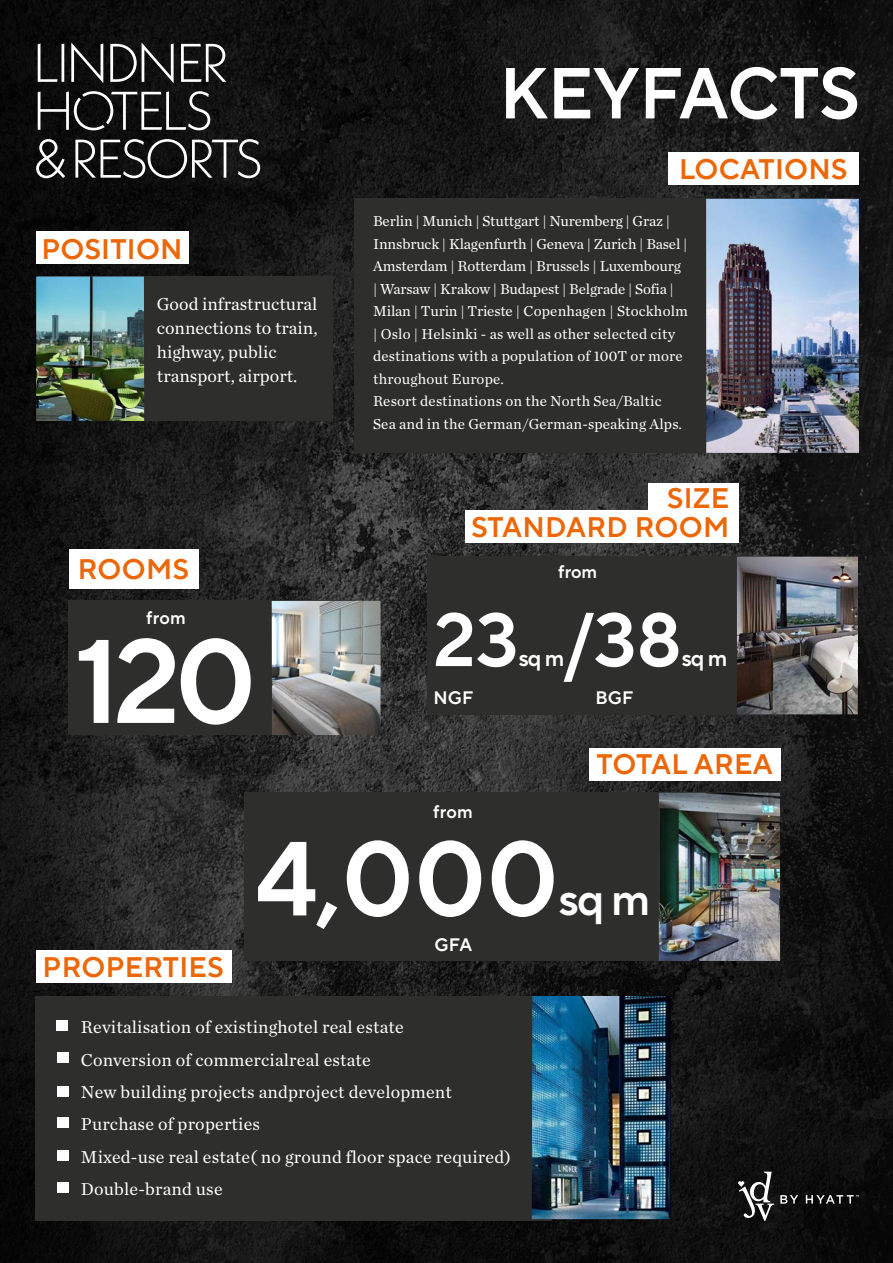
<style>
.page{position:relative;width:893px;height:1263px;background:#fff}
.page>*{position:absolute;margin:0;border:0;box-sizing:border-box;transform-origin:0 0}
.t1{font:600 118.5px "TT Norms Pro";color:#fff}
.t2{font:600 105px "TT Norms Pro";color:#fff}
.t3{font:600 75px "TT Norms Pro";color:#fff}
.t4{font:600 72px "TT Norms Pro";color:#fff}
.t5{font:600 45px "TT Norms Pro";color:#fff}
.t6{font:600 28.2px/28.5px "TT Norms Pro";letter-spacing:.01em;color:#ec6708;text-align:right}
.t7{font:600 22.5px "TT Norms Pro";color:#fff}
.t8{font:18px/24px "Chronicle Text G1";letter-spacing:.01em;color:#fff}
.t9{font:600 18px "TT Norms Pro";color:#fff}
.t10{font:15px/22.5px "Chronicle Text G1";letter-spacing:.01em;color:#fff}
</style>
<div class="page">
<img style="left:0;top:0;width:893px;height:1263px">
<div style="left:37px;top:277px;width:296px;height:144px;background:#2e2e2d"></div>
<div style="left:668px;top:152px;width:191px;height:33px;background:#fff"></div>
<div style="left:355px;top:199px;width:475px;height:254px;background:#2e2e2d"></div>
<div style="left:35px;top:996px;width:517px;height:224px;background:#2e2e2d"></div>
<div style="left:465px;top:510px;width:274px;height:33px;background:#fff"></div>
<div style="left:648px;top:483px;width:91px;height:28px;background:#fff"></div>
<div style="left:427px;top:557px;width:354px;height:158px;background:#2e2e2d"></div>
<div style="left:69px;top:549px;width:129px;height:39px;background:#fff"></div>
<div style="left:69px;top:601px;width:282px;height:134px;background:#2e2e2d"></div>
<div style="left:244px;top:793px;width:523px;height:168px;background:#2e2e2d"></div>
<div style="left:57px;top:1020px;width:11px;height:11px;background:#fff"></div>
<div style="left:57px;top:1053px;width:12px;height:10px;background:#fff"></div>
<div style="left:57px;top:1086px;width:12px;height:11px;background:#fff"></div>
<div style="left:57px;top:1117px;width:12px;height:10px;background:#fff"></div>
<div style="left:57px;top:1150px;width:12px;height:11px;background:#fff"></div>
<div style="left:57px;top:1182px;width:12px;height:11px;background:#fff"></div>
<div style="left:36px;top:231px;width:153px;height:32px;background:#fff"></div>
<div style="left:589px;top:748px;width:192px;height:33px;background:#fff"></div>
<div style="left:36px;top:950px;width:195px;height:33px;background:#fff"></div>
<svg style="left:36px;top:43px;width:224px;height:135px;background:#2f2f2f"></svg>
<svg style="left:738px;top:1171px;width:36px;height:50px"></svg>
<svg style="left:780px;top:1195px;width:18px;height:8px"></svg>
<svg style="left:806px;top:1195px;width:53px;height:8px"></svg>
<img style="left:36px;top:277px;width:108px;height:144px">
<img style="left:706px;top:199px;width:153px;height:254px">
<img style="left:737px;top:557px;width:121px;height:157px">
<img style="left:659px;top:793px;width:121px;height:168px">
<img style="left:532px;top:996px;width:139px;height:223px">
<img style="left:272px;top:601px;width:109px;height:134px">
<p class="t6" style="left:41px;top:232px;width:143px">POSITION</p>
<p class="t8" style="left:157px;top:291px;width:162px">Good infrastructural connections to train, highway, public transport, airport.</p>
<p class="t6" style="left:78px;top:553px;width:113px">ROOMS</p>
<p class="t9" style="left:146px;top:604px;width:41px">from</p>
<p class="t1" style="left:75px;top:594px;width:183px">120</p>
<p class="t4" style="left:499px;top:40px;width:362px">KEYFACTS</p>
<p class="t6" style="left:679px;top:153px;width:170px">LOCATIONS</p>
<p class="t10" style="left:373px;top:209px;width:316px">Berlin | Munich | Stuttgart | Nuremberg | Graz | Innsbruck | Klagenfurth | Geneva | Zurich | Basel | Amsterdam | Rotterdam | Brussels | Luxembourg | Warsaw | Krakow | Budapest | Belgrade | Sofia | Milan | Turin | Trieste | Copenhagen | Stockholm | Oslo | Helsinki - as well as other selected city destinations with a population of 100T or more throughout Europe.<br>Resort destinations on the North Sea/Baltic<br>Sea and in the German/German-speaking Alps.</p>
<p class="t6" style="left:471px;top:482px;width:259px">SIZE<br>STANDARD ROOM</p>
<p class="t9" style="left:558px;top:559px;width:41px">from</p>
<p class="t3" style="left:434px;top:585px;width:87px">23</p>
<p class="t3" style="left:564px;top:585px;width:120px">/38</p>
<p class="t7" style="left:519px;top:642px;width:47px">sq m</p>
<p class="t7" style="left:682px;top:642px;width:47px">sq m</p>
<p class="t9" style="left:434px;top:685px;width:42px">NGF</p>
<p class="t9" style="left:596px;top:685px;width:40px">BGF</p>
<p class="t6" style="left:597px;top:748px;width:178px">TOTAL AREA</p>
<p class="t9" style="left:433px;top:798px;width:41px">from</p>
<p class="t2" style="left:255px;top:801px;width:305px">4,000</p>
<p class="t5" style="left:559px;top:866px;width:93px">sq m</p>
<p class="t6" style="left:43px;top:951px;width:182px">PROPERTIES</p>
<p class="t9" style="left:434px;top:932px;width:39px">GFA</p>
<p class="t8" style="left:81px;top:1014px;width:324px">Revitalisation of existinghotel real estate</p>
<p class="t8" style="left:81px;top:1046px;width:291px">Conversion of commercialreal estate</p>
<p class="t8" style="left:81px;top:1079px;width:373px">New building projects andproject development</p>
<p class="t8" style="left:81px;top:1111px;width:181px">Purchase of properties</p>
<p class="t8" style="left:81px;top:1144px;width:431px">Mixed-use real estate( no ground floor space required)</p>
<p class="t8" style="left:81px;top:1176px;width:143px">Double-brand use</p>
</div>
